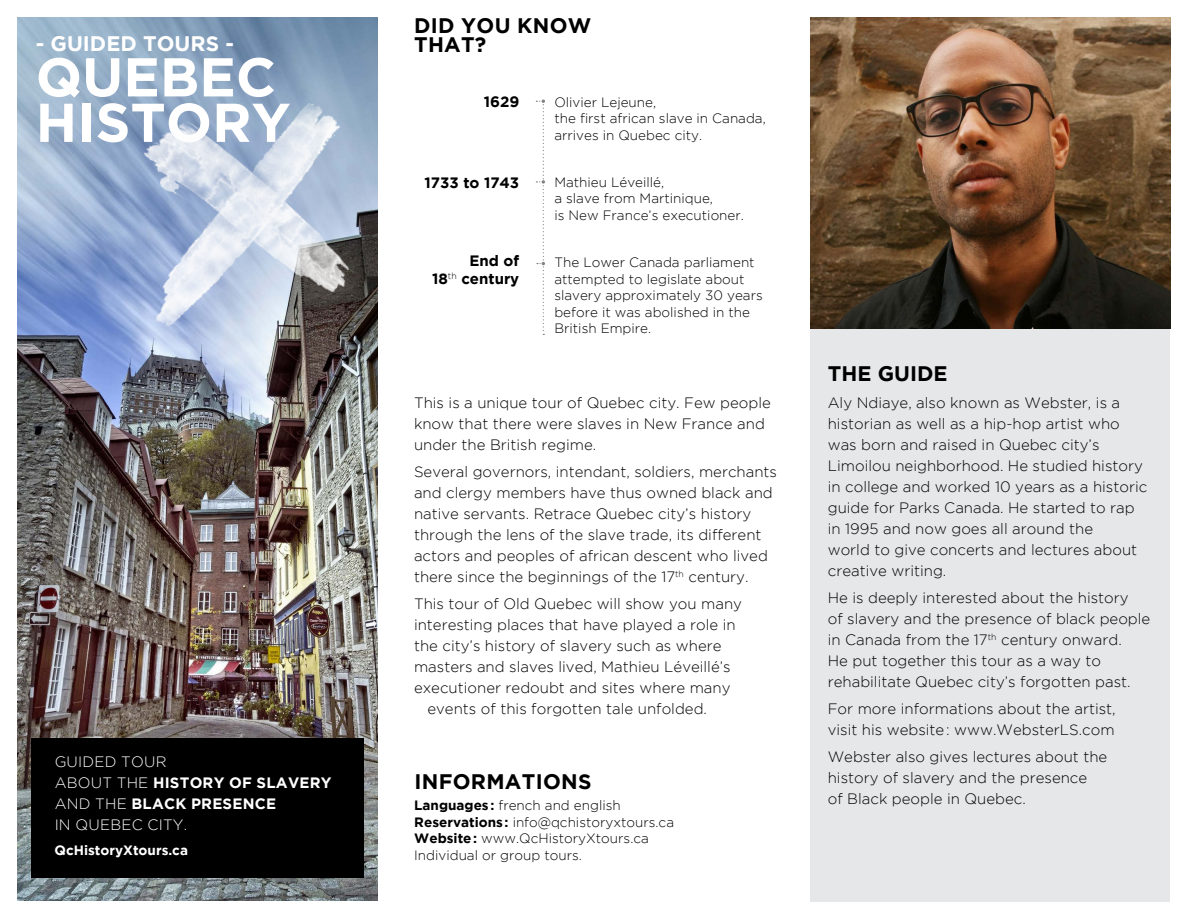
<style>
.page{position:relative;width:1188px;height:918px;background:#fff}
.page>*{position:absolute;margin:0;border:0;box-sizing:border-box;transform-origin:0 0}
.t1{font:700 54.6px/45.5px "Gotham";color:#fff}
.t2{font:700 21px/19.5px "Gotham";letter-spacing:.015em;color:#000}
.t3{font:700 21px "Gotham";color:#fff}
.t4{font:300 15px/21px "Gotham";color:#000}
.t5{font:700 15px/21px "Gotham";letter-spacing:.015em;color:#fff}
.t6{font:700 15px/18px "Gotham";color:#000;text-align:right}
.t7{font:300 15px/21px "Gotham";color:#fff}
.t8{font:300 13.5px/16.5px "Gotham";color:#000}
.t9{font:700 13.5px "Gotham";color:#fff}
.s1{font-weight:300}
.s2{font-weight:700}
</style>
<div class="page">
<svg style="left:536px;top:100px;width:9px;height:235px"></svg>
<div style="left:810px;top:328px;width:360px;height:574px;background:#e6e7e8"></div>
<img style="left:810px;top:17px;width:360px;height:311px">
<img style="left:18px;top:18px;width:359px;height:882px">
<img style="left:119px;top:94px;width:259px;height:258px">
<div style="left:31px;top:738px;width:333px;height:140px;background:#000"></div>
<h2 class="t3" style="left:36px;top:31px;width:200px">- GUIDED TOURS -</h2>
<h1 class="t1" style="left:36px;top:53px;width:242px">QUEBEC<br>HISTOR</h1>
<h1 class="t1" style="left:252px;top:98px;width:41px">Y</h1>
<p class="t7" style="left:55px;top:751px;width:79px">Guided tour about</p>
<p class="t5" style="left:55px;top:772px;width:277px;text-indent:62px"><span class="s1">th e</span> history of slavery <span class="s1">an d th e</span> black presence<br><span class="s1">in Qu ebec City.</span></p>
<p class="t9" style="left:55px;top:843px;width:135px">QcHistoryXtours.ca</p>
<h2 class="t2" style="left:414px;top:15px;width:177px">DId you know that?</h2>
<p class="t6" style="left:484px;top:92px;width:37px">1629</p>
<p class="t8" style="left:554px;top:94px;width:213px">Olivier Lejeune,<br>the first african slave in Canada, arrives in Quebec city.</p>
<p class="t6" style="left:425px;top:173px;width:96px">1733 to 1743</p>
<p class="t8" style="left:554px;top:173px;width:191px">Mathieu Léveillé,<br>a slave from Martinique,<br>is New France’s executioner.</p>
<p class="t6" style="left:432px;top:252px;width:89px">End of<br>18<sup>th</sup> century</p>
<p class="t8" style="left:554px;top:254px;width:210px">The Lower Canada parliament attempted to legislate about slavery approximately 30 years before it was abolished in the<br>British Empire.</p>
<p class="t4" style="left:414px;top:392px;width:358px">This is a unique tour of Quebec city. Few people know that there were slaves in New France and under the British regime.</p>
<p class="t4" style="left:414px;top:461px;width:365px">Several governors, intendant, soldiers, merchants and clergy members have thus owned black and native servants. Retrace Quebec city’s history through the lens of the slave trade, its different actors and peoples of african descent who lived there since the beginnings of the 17<sup>th</sup> century.</p>
<p class="t4" style="left:414px;top:593px;width:330px">This tour of Old Quebec will show you many</p>
<p class="t4" style="left:414px;top:614px;width:323px">interesting places that have played a role in</p>
<p class="t4" style="left:414px;top:635px;width:309px">the city’s history of slavery such as where</p>
<p class="t4" style="left:414px;top:656px;width:318px">masters and slaves lived, Mathieu Léveillé’s</p>
<p class="t4" style="left:414px;top:677px;width:318px">executioner redoubt and sites where many</p>
<p class="t4" style="left:428px;top:698px;width:281px">events of this forgotten tale unfolded.</p>
<h2 class="t2" style="left:414px;top:772px;width:179px">Informations</h2>
<p class="t8" style="left:414px;top:797px;width:261px"><span class="s2">Languages:</span> french and english <span class="s2">Reservations:</span> info@qchistoryxtours.ca <span class="s2">Website:</span> www.QcHistoryXtours.ca<br>I ndividual or group tours.</p>
<h2 class="t2" style="left:828px;top:364px;width:121px">THE GUIDE</h2>
<p class="t4" style="left:828px;top:392px;width:321px">Aly Ndiaye, also known as Webster, is a historian as well as a hip-hop artist who was born and raised in Quebec city’s Limoilou neighborhood. He studied history in college and worked 10 years as a historic guide for Parks Canada. He started to rap in 1995 and now goes all around the<br>world to give concerts and lectures about creative writing.</p>
<p class="t4" style="left:828px;top:587px;width:324px">He is deeply interested about the history<br>of slavery and the presence of black people in Canada from the 17<sup>th</sup> century onward.<br>He put together this tour as a way to rehabilitate Quebec city’s forgotten past.</p>
<p class="t4" style="left:828px;top:698px;width:289px">For more informations about the artist, visit his website: www.WebsterLS.com</p>
<p class="t4" style="left:828px;top:746px;width:281px">Webster also gives lectures about the history of slavery and the presence<br>of Black people in Quebec.</p>
</div>
